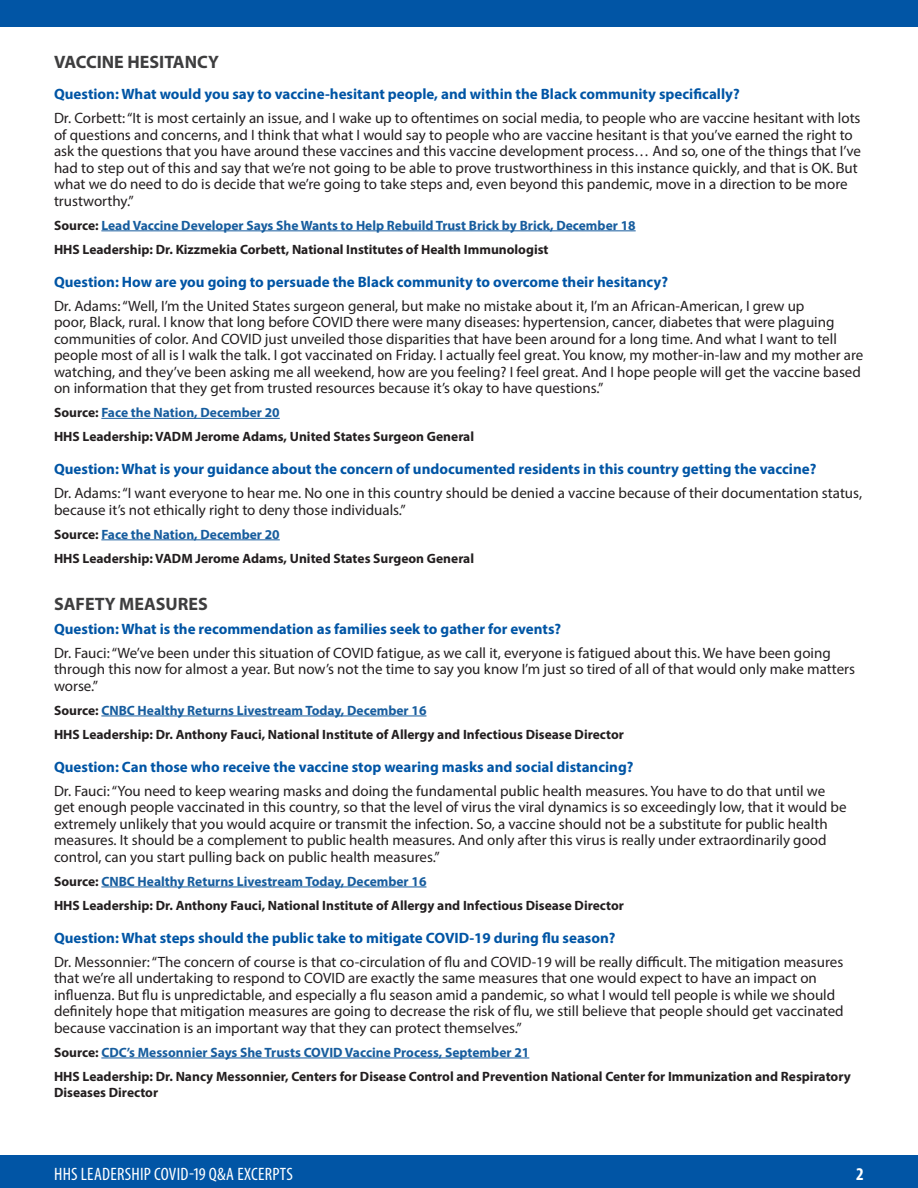
<style>
.page{position:relative;width:918px;height:1188px;background:#fff}
.page>*{position:absolute;margin:0;border:0;box-sizing:border-box;transform-origin:0 0}
.t1{font:condensed 18px "Myriad Pro";letter-spacing:.01em;color:#fff}
.section_hdr{font:700 18px "Myriad Pro";color:#3e3e3f}
.body_copy{font:700 18px "Myriad Pro";color:#3e3e3f}
.t2{font:700 condensed 18px "Myriad Pro";color:#fff}
.body_copy-2{font:15px/16.5px "Myriad Pro";color:#231f20}
.body_copy-3{font:700 15px "Myriad Pro";color:#0155a5}
.body_copy-4{font:700 13.5px/16.5px "Myriad Pro";color:#231f20}
.body_copy-5{font:700 13.5px "Myriad Pro";color:#175d9e}
.s1{color:#231f20}
</style>
<div class="page">
<div style="left:0;top:1155px;width:918px;height:33px;background:#0155a5"></div>
<div style="left:0;top:0;width:918px;height:27px;background:#0155a5"></div>
<hr style="left:101px;top:231px;width:535px;height:1px;background:#175d9e">
<hr style="left:101px;top:418px;width:179px;height:1px;background:#175d9e">
<hr style="left:101px;top:540px;width:179px;height:1px;background:#175d9e">
<hr style="left:101px;top:716px;width:326px;height:1px;background:#175d9e">
<hr style="left:101px;top:887px;width:326px;height:1px;background:#175d9e">
<hr style="left:101px;top:1058px;width:428px;height:1px;background:#175d9e">
<p class="section_hdr" style="left:54px;top:50px;width:166px">VACCINE HESITANCY</p>
<p class="body_copy-3" style="left:54px;top:84px;width:687px">Question: What would you say to vaccine-hesitant people, and within the Black community specifically?</p>
<p class="body_copy-2" style="left:54px;top:109px;width:808px">Dr. Corbett: “It is most certainly an issue, and I wake up to oftentimes on social media, to people who are vaccine hesitant with lots of questions and concerns, and I think that what I would say to people who are vaccine hesitant is that you’ve earned the right to ask the questions that you have around these vaccines and this vaccine development process… And so, one of the things that I’ve had to step out of this and say that we’re not going to be able to prove trustworthiness in this instance quickly, and that is OK. But what we do need to do is decide that we’re going to take steps and, even beyond this pandemic, move in a direction to be more trustworthy.”</p>
<p class="body_copy-5" style="left:54px;top:216px;width:583px"><span class="s1">Source:</span> Lead Vaccine Developer Says She Wants to Help Rebuild Trust Brick by Brick, December 18</p>
<p class="body_copy-4" style="left:54px;top:240px;width:496px">HHS Leadership: Dr. Kizzmekia Corbett, National Institutes of Health Immunologist</p>
<p class="body_copy-3" style="left:54px;top:272px;width:616px">Question: How are you going to persuade the Black community to overcome their hesitancy?</p>
<p class="body_copy-2" style="left:54px;top:297px;width:811px">Dr. Adams: “Well, I’m the United States surgeon general, but make no mistake about it, I’m an African-American, I grew up<br>poor, Black, rural. I know that long before COVID there were many diseases: hypertension, cancer, diabetes that were plaguing communities of color. And COVID just unveiled those disparities that have been around for a long time. And what I want to tell people most of all is I walk the talk. I got vaccinated on Friday. I actually feel great. You know, my mother-in-law and my mother are watching, and they’ve been asking me all weekend, how are you feeling? I feel great. And I hope people will get the vaccine based on information that they get from trusted resources because it’s okay to have questions.”</p>
<p class="body_copy-5" style="left:54px;top:404px;width:227px"><span class="s1">Source:</span> Face the Nation, December 20</p>
<p class="body_copy-4" style="left:54px;top:428px;width:422px">HHS Leadership: VADM Jerome Adams, United States Surgeon General</p>
<p class="body_copy-3" style="left:54px;top:459px;width:764px">Question: What is your guidance about the concern of undocumented residents in this country getting the vaccine?</p>
<p class="body_copy-2" style="left:54px;top:484px;width:810px">Dr. Adams: “I want everyone to hear me. No one in this country should be denied a vaccine because of their documentation status, because it’s not ethically right to deny those individuals.”</p>
<p class="body_copy-5" style="left:54px;top:525px;width:227px"><span class="s1">Source:</span> Face the Nation, December 20</p>
<p class="body_copy-4" style="left:54px;top:549px;width:422px">HHS Leadership: VADM Jerome Adams, United States Surgeon General</p>
<p class="body_copy" style="left:54px;top:592px;width:155px">SAFETY MEASURES</p>
<p class="body_copy-3" style="left:54px;top:619px;width:509px">Question: What is the recommendation as families seek to gather for events?</p>
<p class="body_copy-2" style="left:54px;top:644px;width:803px">Dr. Fauci: “We’ve been under this situation of COVID fatigue, as we call it, everyone is fatigued about this. We have been going through this now for almost a year. But now’s not the time to say you know I’m just so tired of all of that would only make matters worse.”</p>
<p class="body_copy-5" style="left:54px;top:701px;width:374px"><span class="s1">Source:</span> CNBC Healthy Returns Livestream Today, December 16</p>
<p class="body_copy-4" style="left:54px;top:725px;width:572px">HHS Leadership: Dr. Anthony Fauci, National Institute of Allergy and Infectious Disease Director</p>
<p class="body_copy-3" style="left:54px;top:757px;width:581px">Question: Can those who receive the vaccine stop wearing masks and social distancing?</p>
<p class="body_copy-2" style="left:54px;top:782px;width:794px">Dr. Fauci: “You need to keep wearing masks and doing the fundamental public health measures. You have to do that until we get enough people vaccinated in this country, so that the level of virus the viral dynamics is so exceedingly low, that it would be extremely unlikely that you would acquire or transmit the infection. So, a vaccine should not be a substitute for public health measures. It should be a complement to public health measures. And only after this virus is really under extraordinarily good control, can you start pulling back on public health measures.”</p>
<p class="body_copy-5" style="left:54px;top:872px;width:374px"><span class="s1">Source:</span> CNBC Healthy Returns Livestream Today, December 16</p>
<p class="body_copy-4" style="left:54px;top:896px;width:572px">HHS Leadership: Dr. Anthony Fauci, National Institute of Allergy and Infectious Disease Director</p>
<p class="body_copy-3" style="left:54px;top:928px;width:563px">Question: What steps should the public take to mitigate COVID-19 during flu season?</p>
<p class="body_copy-2" style="left:54px;top:953px;width:791px">Dr. Messonnier: “The concern of course is that co-circulation of flu and COVID-19 will be really difficult. The mitigation measures that we’re all undertaking to respond to COVID are exactly the same measures that one would expect to have an impact on influenza. But flu is unpredictable, and especially a flu season amid a pandemic, so what I would tell people is while we should definitely hope that mitigation measures are going to decrease the risk of flu, we still believe that people should get vaccinated because vaccination is an important way that they can protect themselves.”</p>
<p class="body_copy-5" style="left:54px;top:1043px;width:477px"><span class="s1">Source:</span> CDC’s Messonnier Says She Trusts COVID Vaccine Process, September 21</p>
<p class="body_copy-4" style="left:54px;top:1067px;width:798px">HHS Leadership: Dr. Nancy Messonnier, Centers for Disease Control and Prevention National Center for Immunization and Respiratory<br>Diseases Director</p>
<p class="t1" style="left:54px;top:1163px;width:240px">HHS LEADERSHIP COVID-19 Q&amp;A EXCERPTS</p>
<p class="t2" style="left:856px;top:1163px;width:9px">2</p>
</div>
